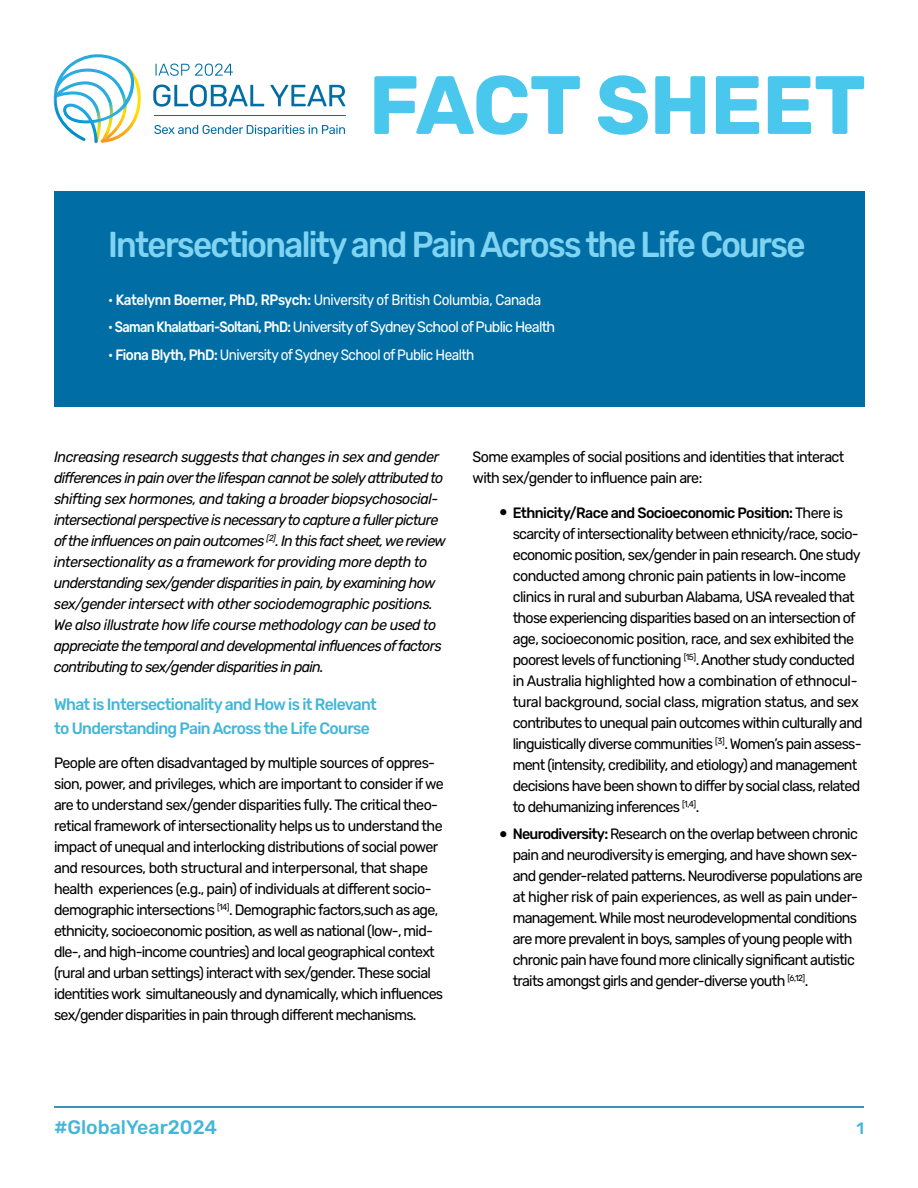
<style>
.page{position:relative;width:918px;height:1188px;background:#fff}
.page>*{position:absolute;margin:0;border:0;box-sizing:border-box;transform-origin:0 0}
.t1{font:700 82.5px "Rubik";letter-spacing:-.01em;color:#49c7ed}
.t2{font:500 36px "Rubik";letter-spacing:-.05em;color:#80d3f1;scale:.92 1}
.t3{font:500 19.5px "Rubik";color:#43b6d8}
.t4{font:500 16.5px/24px "Rubik";letter-spacing:-.04em;color:#43b6d8;scale:.95 1}
.t5{font:500 16.5px "Rubik";letter-spacing:-.04em;color:#43b6d8}
.t6{font:15px/21px "Rubik";letter-spacing:-.05em;color:#000;scale:.95 1}
.t7{font:italic 15px/21px "Rubik";letter-spacing:-.05em;color:#000;scale:.95 1}
.t8{font:15px "Rubik";letter-spacing:-.04em;color:#fff;scale:.9 1}
.t9{font:15px "Rubik";letter-spacing:-.04em;color:#fff;scale:.86 1}
.s1{font-weight:500}
</style>
<div class="page">
<hr style="left:54px;top:1106px;width:810px;height:2px;background:#006ea4">
<div style="left:54px;top:191px;width:810px;height:215px;background:#006ea4"></div>
<img style="left:134px;top:73px;width:7px;height:51px">
<img style="left:54px;top:54px;width:80px;height:89px">
<svg style="left:153px;top:85px;width:111px;height:22px"></svg>
<svg style="left:270px;top:85px;width:75px;height:21px"></svg>
<svg style="left:154px;top:125px;width:191px;height:11px"></svg>
<svg style="left:156px;top:64px;width:77px;height:12px"></svg>
<hr style="left:154px;top:115px;width:191px;height:1px;background:#006ea4">
<h1 class="t1" style="left:369px;top:57px;width:499px">FACT SHEET</h1>
<h2 class="t2" style="left:108px;top:228px;width:760px">Intersectionality and Pain Across the Life Course</h2>
<p class="t8" style="left:108px;top:293px;width:483px">• <span class="s1">Katelynn Boerner, PhD, RPsych:</span> University of British Columbia, Canada</p>
<p class="t9" style="left:108px;top:321px;width:522px">• <span class="s1">Saman Khalatbari-Soltani, PhD:</span> University of Sydney School of Public Health</p>
<p class="t8" style="left:108px;top:348px;width:409px">• <span class="s1">Fiona Blyth, PhD:</span> University of Sydney School of Public Health</p>
<p class="t7" style="left:54px;top:447px;width:414px">Increasing research suggests that changes in sex and gender differences in pain over the lifespan cannot be solely attributed to shifting sex hormones, and taking a broader biopsychosocial&shy;intersectional perspective is necessary to capture a fuller picture of the influences on pain outcomes <sup>[2]</sup>. In this fact sheet, we review intersectionality as a framework for providing more depth to understanding sex/gender disparities in pain, by examining how sex/gender intersect with other sociodemographic positions.<br>We also illustrate how life course methodology can be used to appreciate the temporal and developmental influences of factors contributing to sex/gender disparities in pain.</p>
<p class="t4" style="left:54px;top:693px;width:341px">What is Intersectionality and How is it Relevant to Understanding Pain Across the Life Course</p>
<p class="t6" style="left:54px;top:753px;width:412px">People are often disadvantaged by multiple sources of oppres&shy;sion, power, and privileges, which are important to consider if we are to understand sex/gender disparities fully. The critical theo&shy;retical framework of intersectionality helps us to understand the impact of unequal and interlocking distributions of social power and resources, both structural and interpersonal, that shape health experiences (e.g., pain) of individuals at different socio&shy;demographic intersections <sup>[14]</sup>. Demographic factors,such as age, ethnicity, socioeconomic position, as well as national (low-, mid&shy;dle-, and high-income countries) and local geographical context (rural and urban settings) interact with sex/gender. These social identities work simultaneously and dynamically, which influences sex/gender disparities in pain through different mechanisms.</p>
<p class="t6" style="left:472px;top:447px;width:393px">Some examples of social positions and identities that interact with sex/gender to influence pain are:</p>
<p class="t6" style="left:513px;top:503px;width:370px;text-indent:-13px">● <span class="s1">Ethnicity/Race and Socioeconomic Position:</span> There is scarcity of intersectionality between ethnicity/race, socio&shy;economic position, sex/gender in pain research. One study conducted among chronic pain patients in low-income clinics in rural and suburban Alabama, USA revealed that those experiencing disparities based on an intersection of age, socioeconomic position, race, and sex exhibited the poorest levels of functioning <sup>[15]</sup>. Another study conducted in Australia highlighted how a combination of ethnocul&shy;tural background, social class, migration status, and sex contributes to unequal pain outcomes within culturally and linguistically diverse communities <sup>[3]</sup>. Women’s pain assess&shy;ment (intensity, credibility, and etiology) and management decisions have been shown to differ by social class, related to dehumanizing inferences <sup>[1,4]</sup>.</p>
<p class="t6" style="left:513px;top:825px;width:370px;text-indent:-13px">● <span class="s1">Neurodiversity:</span> Research on the overlap between chronic pain and neurodiversity is emerging, and have shown sex&shy;and gender-related patterns. Neurodiverse populations are at higher risk of pain experiences, as well as pain under&shy;management. While most neurodevelopmental conditions are more prevalent in boys, samples of young people with chronic pain have found more clinically significant autistic traits amongst girls and gender-diverse youth <sup>[6,12]</sup>.</p>
<h3 class="t3" style="left:54px;top:1119px;width:165px">#GlobalYear2024</h3>
<p class="t5" style="left:856px;top:1121px;width:9px">1</p>
</div>
